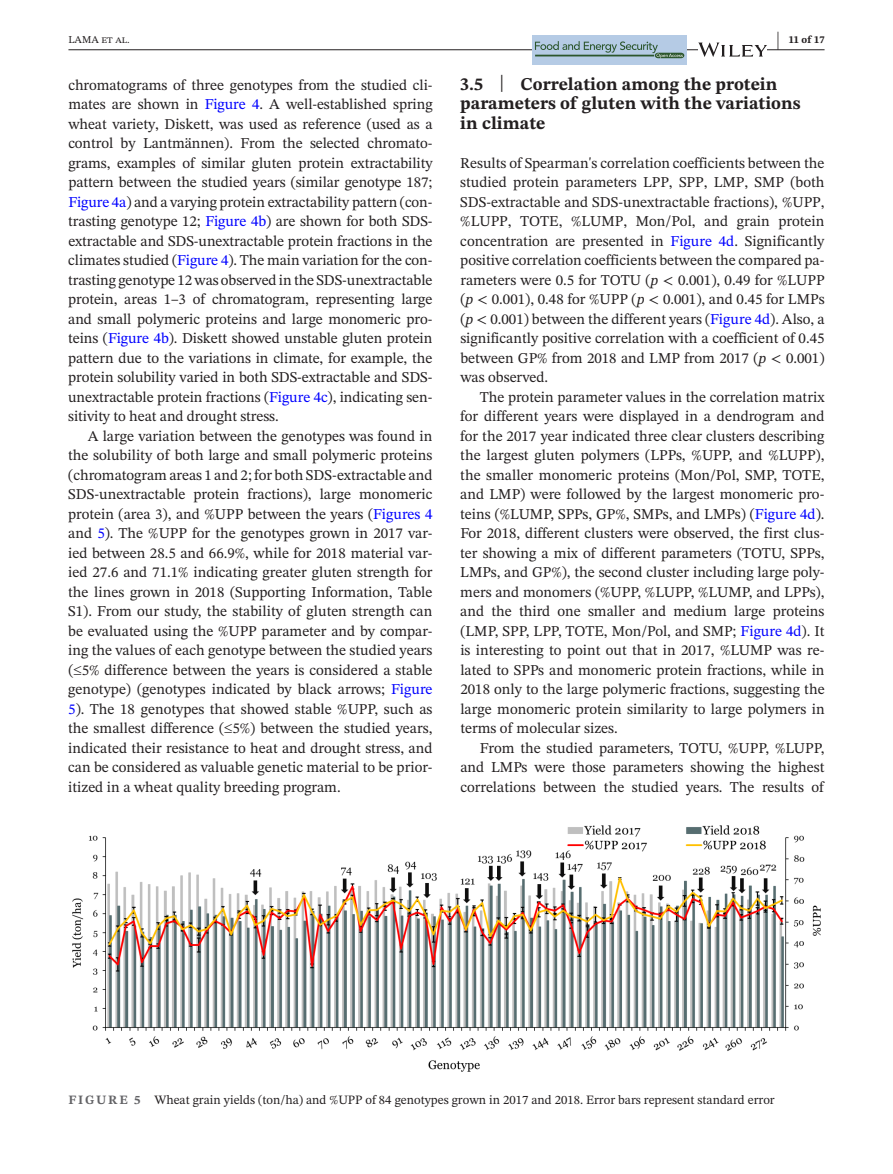
<style>
.page{position:relative;width:893px;height:1174px;background:#fff}
.page>*{position:absolute;margin:0;border:0;box-sizing:border-box;transform-origin:0 0}
.t1{font:700 21px "STIX Two Text";color:#231f20;scale:.42 1}
.t2{font:700 18px/19.5px "STIX Two Text";color:#231f20}
.t3{font:15px/19.5px "STIX Two Text";color:#231f20;text-align:justify}
.t4{font:12.75px "STIX Two Text";color:#231f20}
.t5{font:10.5px "STIX Two Text";color:#231f20}
.t6{font:700 10.5px "STIX Two Text";color:#231f20}
.s1{color:#00f}
.s2{font-weight:400;font-size:23.7px}
.s3{font-style:italic}
.s4{font-weight:700;color:#636366}
</style>
<div class="page">
<hr style="left:68px;top:49px;width:756px;height:1px;background:#231f20">
<div style="left:532px;top:35px;width:154px;height:30px;background:#b5cbe5"></div>
<svg style="left:535px;top:41px;width:149px;height:17px"></svg>
<svg style="left:698px;top:43px;width:69px;height:14px"></svg>
<img style="left:72px;top:825px;width:749px;height:246px">
<h1 class="t1" style="left:777px;top:24px;width:8px">|</h1>
<p class="t5" style="left:68px;top:32px;width:63px">LAMA et al.</p>
<p class="t6" style="left:789px;top:32px;width:37px">11 of 17</p>
<p class="t3" style="left:68px;top:75px;width:366px">chromatograms of three genotypes from the studied cli&shy;mates are shown in <span class="s1">Figure 4</span>. A well-established spring wheat variety, Diskett, was used as reference (used as a control by Lantmännen). From the selected chromato&shy;grams, examples of similar gluten protein extractability pattern between the studied years (similar genotype 187; <span class="s1">Figure 4a</span>) and a varying protein extractability pattern (con&shy;trasting genotype 12; <span class="s1">Figure 4b</span>) are shown for both SDS&shy;extractable and SDS-unextractable protein fractions in the climates studied (<span class="s1">Figure 4</span>). The main variation for the con&shy;trasting genotype 12 was observed in the SDS-unextractable protein, areas 1–3 of chromatogram, representing large and small polymeric proteins and large monomeric pro&shy;teins (<span class="s1">Figure 4b</span>). Diskett showed unstable gluten protein pattern due to the variations in climate, for example, the protein solubility varied in both SDS-extractable and SDS&shy;unextractable protein fractions (<span class="s1">Figure 4c</span>), indicating sen&shy;sitivity to heat and drought stress.</p>
<p class="t3" style="left:68px;top:426px;width:366px;text-indent:20px">A large variation between the genotypes was found in the solubility of both large and small polymeric proteins (chromatogram areas 1 and 2; for both SDS-extractable and SDS-unextractable protein fractions), large monomeric protein (area 3), and %UPP between the years (<span class="s1">Figures 4 </span>and <span class="s1">5</span>). The %UPP for the genotypes grown in 2017 var&shy;ied between 28.5 and 66.9%, while for 2018 material var&shy;ied 27.6 and 71.1% indicating greater gluten strength for the lines grown in 2018 (Supporting Information, Table S1). From our study, the stability of gluten strength can be evaluated using the %UPP parameter and by compar&shy;ing the values of each genotype between the studied years (≤5% difference between the years is considered a stable genotype) (genotypes indicated by black arrows; <span class="s1">Figure 5</span>). The 18 genotypes that showed stable %UPP, such as the smallest difference (≤5%) between the studied years, indicated their resistance to heat and drought stress, and can be considered as valuable genetic material to be prior&shy;itized in a wheat quality breeding program.</p>
<p class="t2" style="left:460px;top:74px;width:342px">3.5 <span class="s2">|</span> Correlation among the protein parameters of gluten with the variations in climate</p>
<p class="t3" style="left:460px;top:153px;width:366px">Results of Spearman's correlation coefficients between the studied protein parameters LPP, SPP, LMP, SMP (both SDS-extractable and SDS-unextractable fractions), %UPP, %LUPP, TOTE, %LUMP, Mon/Pol, and grain protein concentration are presented in <span class="s1">Figure 4d</span>. Significantly positive correlation coefficients between the compared pa&shy;rameters were 0.5 for TOTU (<span class="s3">p</span> &lt; 0.001), 0.49 for %LUPP (<span class="s3">p</span> &lt; 0.001), 0.48 for %UPP (<span class="s3">p</span> &lt; 0.001), and 0.45 for LMPs (<span class="s3">p</span> &lt; 0.001) between the different years (<span class="s1">Figure 4d</span>). Also, a significantly positive correlation with a coefficient of 0.45 between GP% from 2018 and LMP from 2017 (<span class="s3">p</span> &lt; 0.001) was observed.</p>
<p class="t3" style="left:460px;top:387px;width:366px;text-indent:20px">The protein parameter values in the correlation matrix for different years were displayed in a dendrogram and for the 2017 year indicated three clear clusters describing the largest gluten polymers (LPPs, %UPP, and %LUPP), the smaller monomeric proteins (Mon/Pol, SMP, TOTE, and LMP) were followed by the largest monomeric pro&shy;teins (%LUMP, SPPs, GP%, SMPs, and LMPs) (<span class="s1">Figure 4d</span>).<br>For 2018, different clusters were observed, the first clus&shy;ter showing a mix of different parameters (TOTU, SPPs, LMPs, and GP%), the second cluster including large poly&shy;mers and monomers (%UPP, %LUPP, %LUMP, and LPPs), and the third one smaller and medium large proteins (LMP, SPP, LPP, TOTE, Mon/Pol, and SMP; <span class="s1">Figure 4d</span>). It is interesting to point out that in 2017, %LUMP was re&shy;lated to SPPs and monomeric protein fractions, while in 2018 only to the large polymeric fractions, suggesting the large monomeric protein similarity to large polymers in terms of molecular sizes.</p>
<p class="t3" style="left:460px;top:738px;width:366px;text-indent:20px">From the studied parameters, TOTU, %UPP, %LUPP, and LMPs were those parameters showing the highest correlations between the studied years. The results of</p>
<p class="t4" style="left:68px;top:1090px;width:708px"><span class="s4">FIGURE 5</span> Wheat grain yields (ton/ha) and %UPP of 84 genotypes grown in 2017 and 2018. Error bars represent standard error</p>
</div>
